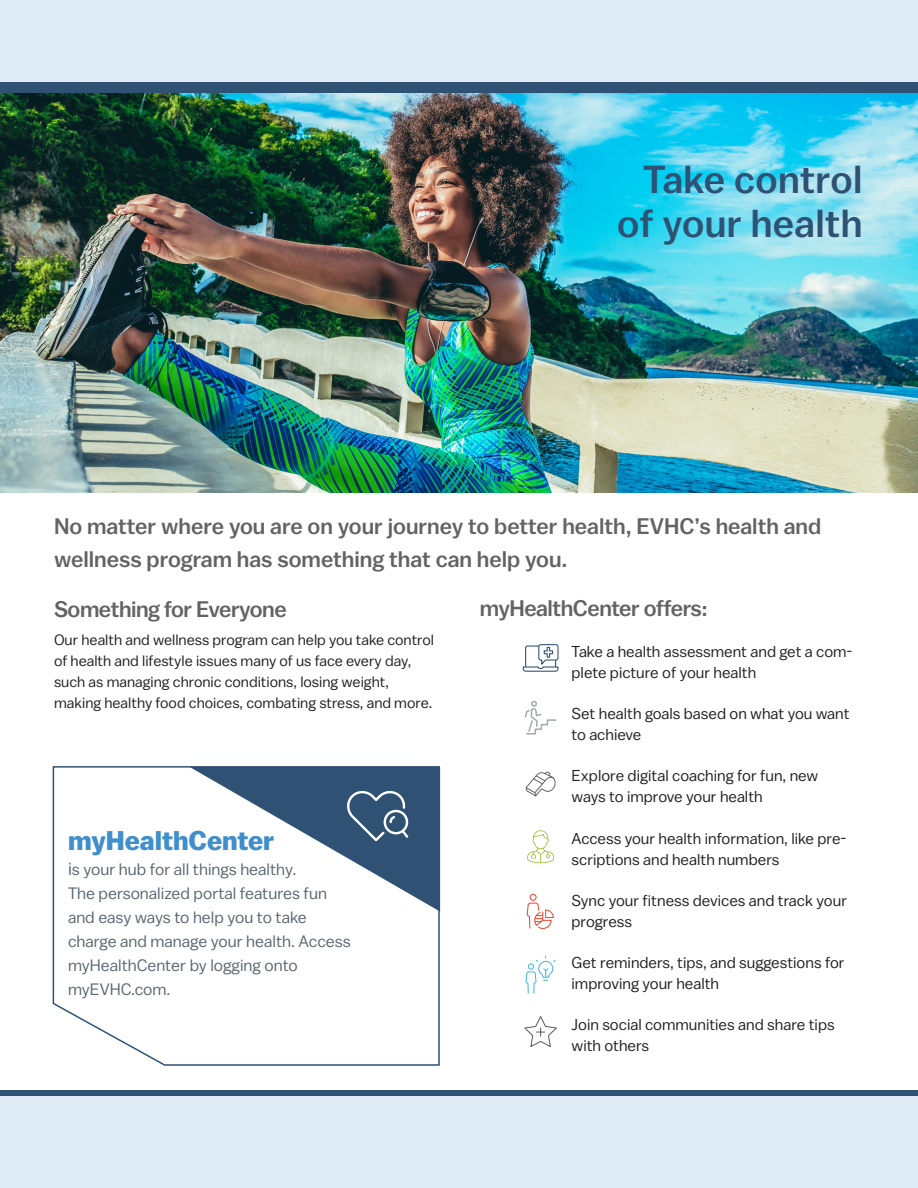
<style>
.page{position:relative;width:918px;height:1188px;background:#fff}
.page>*{position:absolute;margin:0;border:0;box-sizing:border-box;transform-origin:0 0}
.pull_quote{font:500 39px "Balto";letter-spacing:.01em;color:#2f5274}
.t1{font:700 27px "Balto";color:#408ecc}
.t2{font:500 22.5px/33px "Balto";letter-spacing:-.005em;color:#636366}
.t3{font:16.5px/24px "Balto";color:#5a6671}
.t4{font:15.75px/21px "Balto";color:#231f20}
.t5{font:15px/21px "Balto";color:#231f20}
.s1{font-size:18px}
</style>
<div class="page">
<svg style="left:525px;top:956px;width:31px;height:38px"></svg>
<div style="left:530px;top:894px;width:6px;height:7px;border:1px solid #ef4129;border-radius:50%"></div>
<svg style="left:526px;top:902px;width:28px;height:27px"></svg>
<svg style="left:527px;top:830px;width:27px;height:33px"></svg>
<svg style="left:522px;top:644px;width:37px;height:28px"></svg>
<svg style="left:525px;top:701px;width:31px;height:34px"></svg>
<svg style="left:524px;top:1016px;width:33px;height:31px"></svg>
<svg style="left:525px;top:771px;width:31px;height:26px"></svg>
<svg style="left:52px;top:766px;width:389px;height:300px"></svg>
<svg style="left:189px;top:767px;width:251px;height:145px"></svg>
<img style="left:0;top:93px;width:918px;height:399px">
<div style="left:0;top:1091px;width:918px;height:97px;background:#dfecf5"></div>
<div style="left:0;top:1090px;width:918px;height:5px;background:#2f5274"></div>
<div style="left:0;top:0;width:918px;height:84px;background:#dfecf5"></div>
<div style="left:0;top:83px;width:918px;height:10px;background:#2f5274"></div>
<p class="pull_quote" style="left:643px;top:156px;width:221px">Take control</p>
<p class="pull_quote" style="left:617px;top:200px;width:247px">of your health</p>
<p class="t2" style="left:54px;top:509px;width:769px">No matter where you are on your journey to better health, EVHC’s health and wellness program has something that can help you.</p>
<p class="t2" style="left:54px;top:593px;width:234px">Something for Everyone</p>
<p class="t5" style="left:54px;top:629px;width:382px">Our health and wellness program can help you take control of health and lifestyle issues many of us face every day, such as managing chronic conditions, losing weight, making healthy food choices, combating stress, and more.</p>
<p class="t2" style="left:480px;top:591px;width:230px">myHealthCenter offers:</p>
<p class="t4" style="left:572px;top:640px;width:282px">Take a health assessment and get a com&shy;plete picture of your health</p>
<p class="t4" style="left:572px;top:703px;width:280px">Set health goals based on what you want to achieve</p>
<p class="t4" style="left:572px;top:765px;width:248px">Explore digital coaching for fun, new ways to improve your health</p>
<p class="t4" style="left:572px;top:827px;width:276px">Access your health information, like pre&shy;scriptions and health numbers</p>
<p class="t4" style="left:572px;top:889px;width:277px">Sync your fitness devices and track your progress</p>
<p class="t4" style="left:572px;top:952px;width:275px">Get reminders, tips, and suggestions for improving your health</p>
<p class="t4" style="left:572px;top:1014px;width:265px">Join social communities and share tips with others</p>
<p class="t1" style="left:68px;top:824px;width:208px">myHealthCenter</p>
<p class="t3" style="left:68px;top:857px;width:284px"><span class="s1">i</span>s your hub for all things healthy.<br>The personalized portal features fun and easy ways to help you to take charge and manage your health. Access myHealthCenter by logging onto myEVHC.com.</p>
</div>
